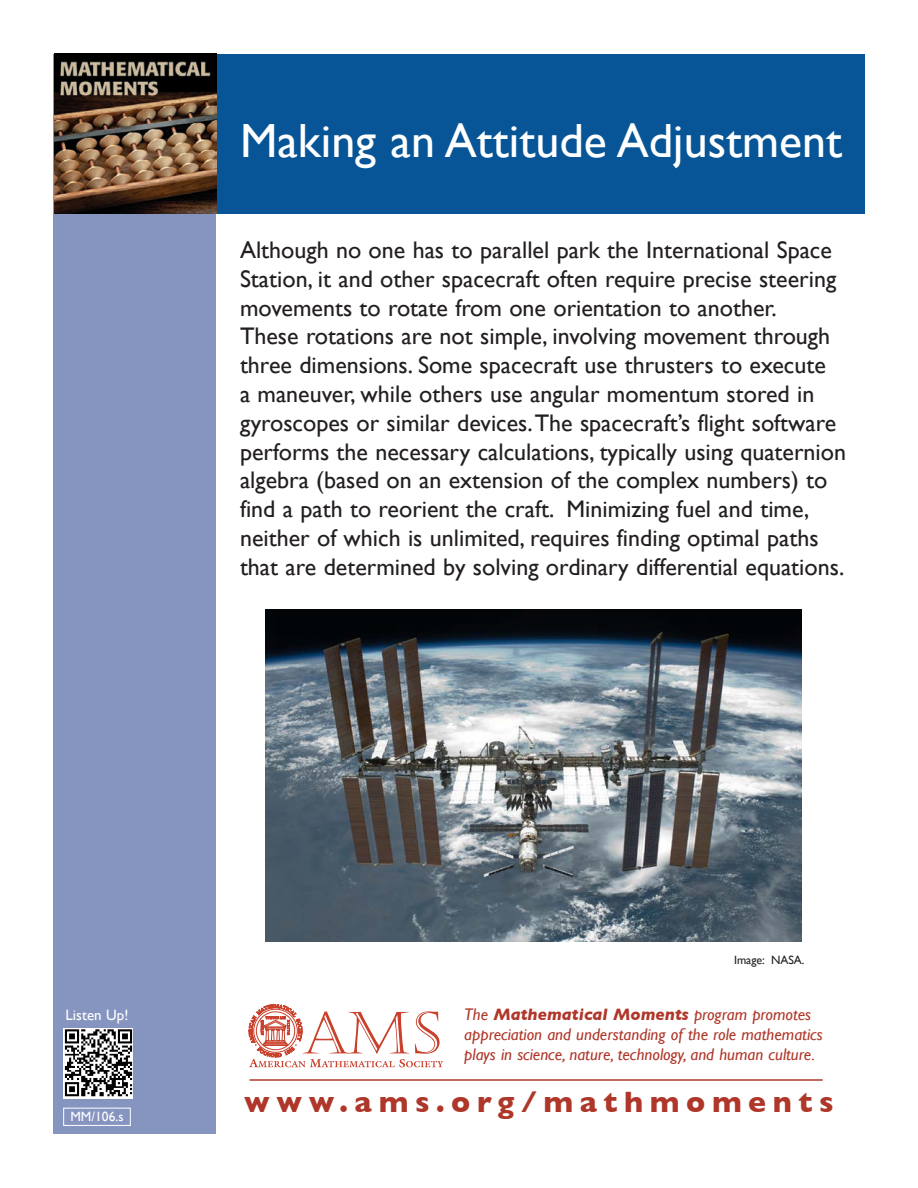
<style>
.page{position:relative;width:918px;height:1188px;background:#fff}
.page>*{position:absolute;margin:0;border:0;box-sizing:border-box;transform-origin:0 0}
.t1{font:48px "Gill Sans";color:#fff}
.t2{font:700 30px "Gill Sans";letter-spacing:.22em;color:#af372a}
.t3{font:24px/28.8px "Gill Sans";color:#231f20}
.t4{font:italic 16.8px/20.2px "Gill Sans";color:#af372a}
.t5{font:15px "Gill Sans";color:#fff}
.t6{font:13.5px "Gill Sans";color:#fff}
.t7{font:12px "Gill Sans";color:#231f20}
.s1{font-weight:700}
</style>
<div class="page">
<div style="left:54px;top:54px;width:162px;height:1080px;background:#8694c0"></div>
<div style="left:216px;top:54px;width:648px;height:160px;background:#075596"></div>
<img style="left:54px;top:54px;width:162px;height:160px">
<div style="left:63px;top:1108px;width:68px;height:18px;border:1px solid #fff"></div>
<svg style="left:249px;top:1004px;width:195px;height:63px"></svg>
<hr style="left:250px;top:1079px;width:573px;height:2px;background:#af372a">
<img style="left:64px;top:1028px;width:69px;height:70px">
<img style="left:266px;top:609px;width:535px;height:333px">
<h1 class="t1" style="left:240px;top:113px;width:604px">Making an Attitude Adjustment</h1>
<p class="t3" style="left:240px;top:235px;width:608px">Although no one has to parallel park the International Space Station, it and other spacecraft often require precise steering movements to rotate from one orientation to another.<br>These rotations are not simple, involving movement through three dimensions. Some spacecraft use thrusters to execute<br>a maneuver, while others use angular momentum stored in gyroscopes or similar devices. The spacecraft’s flight software performs the necessary calculations, typically using quaternion algebra (based on an extension of the complex numbers) to find a path to reorient the craft. Minimizing fuel and time, neither of which is unlimited, requires finding optimal paths that are determined by solving ordinary differential equations.</p>
<p class="t5" style="left:66px;top:1006px;width:64px">Listen Up!</p>
<p class="t6" style="left:70px;top:1109px;width:55px">MM/106.s</p>
<p class="t7" style="left:734px;top:953px;width:72px">Image: NASA.</p>
<p class="t4" style="left:464px;top:1004px;width:360px">The <span class="s1">Mathematical Moments</span> program promotes appreciation and understanding of the role mathematics plays in science, nature, technology, and human culture.</p>
<p class="t2" style="left:244px;top:1084px;width:591px">www.ams.org/mathmoments</p>
</div>
